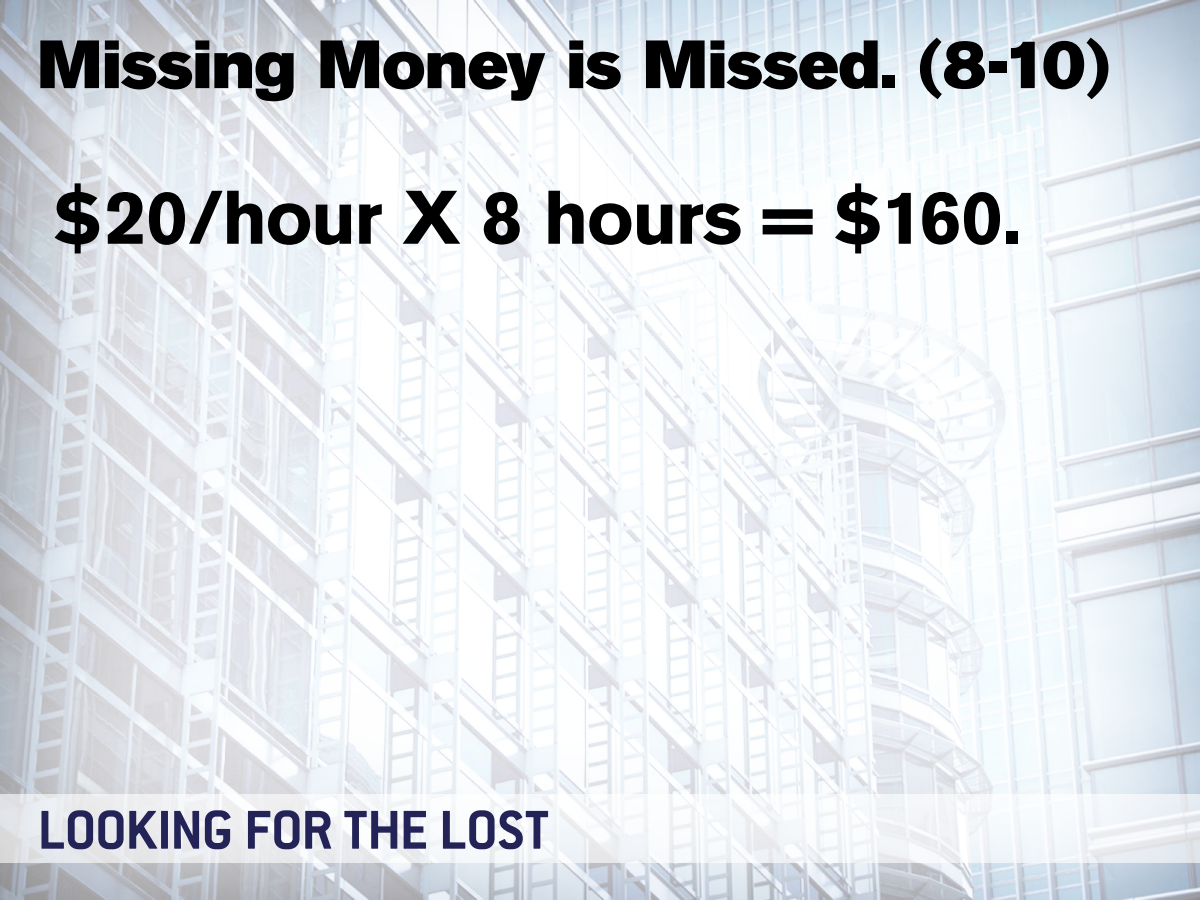
<style>
.page{position:relative;width:1200px;height:900px;background:#fff}
.page>*{position:absolute;margin:0;border:0;box-sizing:border-box;transform-origin:0 0}
.t1{font:700 75px "Akzidenz Grotesk BE";letter-spacing:-.02em;color:#000}
.t2{font:67.5px "Akzidenz Grotesk BE Super";letter-spacing:-.01em;color:#000}
.t3{font:700 60px "Conduit ITC";letter-spacing:-.005em;color:#232357}
</style>
<div class="page">
<img style="left:0;top:0;width:1200px;height:900px">
<svg style="left:0;top:794px;width:1200px;height:68px;fill:#f2f5f9"></svg>
<p class="t2" style="left:38px;top:25px;width:1074px">Missing Money is Missed. (8-10)</p>
<p class="t1" style="left:52px;top:174px;width:970px">$20/hour X 8 hours = $160.</p>
<p class="t3" style="left:38px;top:795px;width:513px">LOOKING FOR THE LOST</p>
</div>
